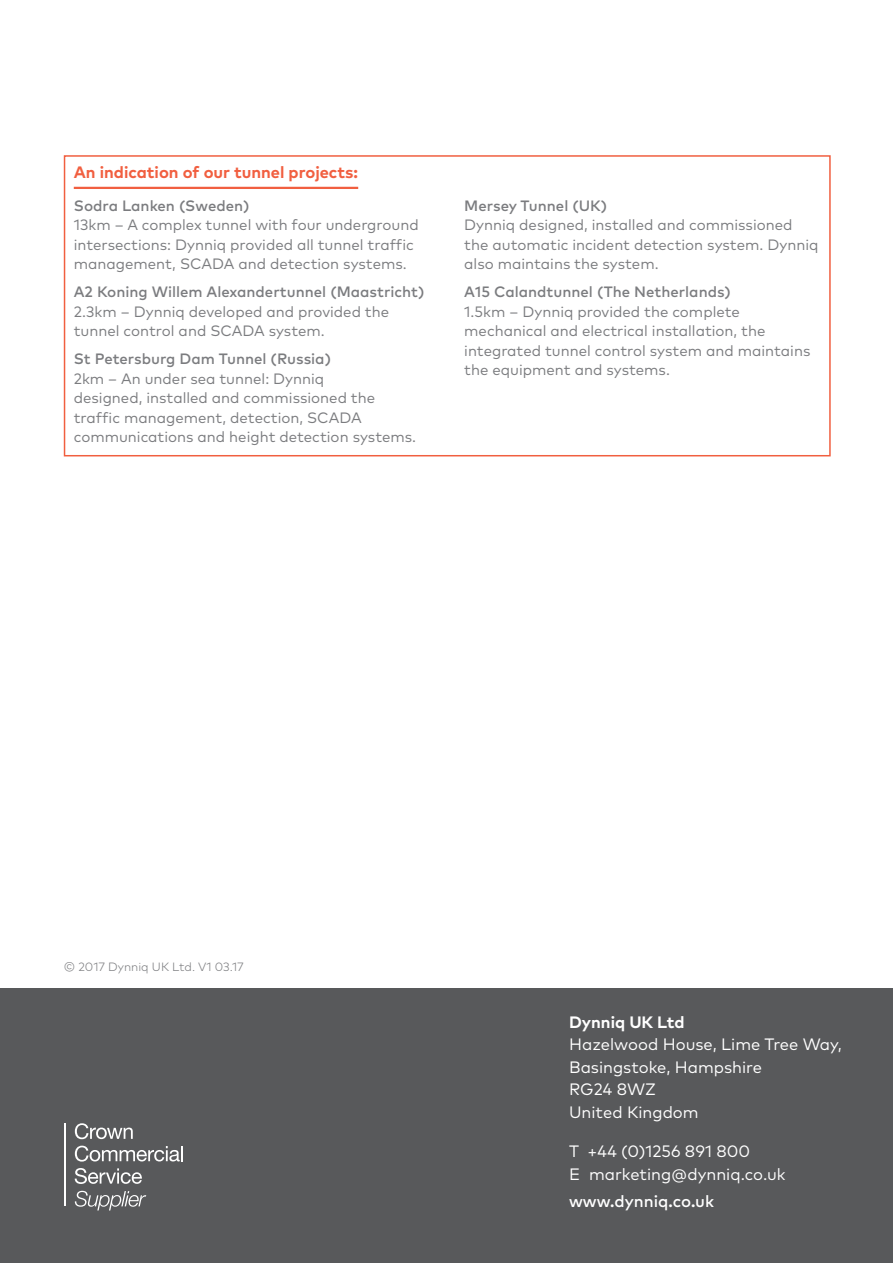
<style>
.page{position:relative;width:893px;height:1263px;background:#fff}
.page>*{position:absolute;margin:0;border:0;box-sizing:border-box;transform-origin:0 0}
.t1{font:16.5px/22.5px "Mark OT";color:#fff}
.t2{font:700 16.5px "Mark OT";color:#f15f40}
.t3{font:500 16.5px "Mark OT";color:#fff}
.t4{font:700 16.5px "Mark OT";color:#fff}
.t5{font:15px/19.5px "Mark OT";color:#7b7c7f}
.t6{font:500 15px "Mark OT";color:#7b7c7f}
.t7{font:300 12px "Mark OT";color:#7b7c7f}
</style>
<div class="page">
<div style="left:0;top:989px;width:893px;height:274px;background:#58595b"></div>
<svg style="left:75px;top:1123px;width:58px;height:16px"></svg>
<svg style="left:75px;top:1146px;width:108px;height:15px"></svg>
<svg style="left:75px;top:1168px;width:67px;height:16px"></svg>
<hr style="left:65px;top:1123px;width:1px;height:83px;background:#fff">
<svg style="left:75px;top:1191px;width:71px;height:19px"></svg>
<hr style="left:74px;top:187px;width:284px;height:2px;background:#f15f40">
<div style="left:64px;top:155px;width:767px;height:301px;border:2px solid #f15f40"></div>
<p class="t2" style="left:74px;top:162px;width:286px">An indication of our tunnel projects:</p>
<p class="t6" style="left:74px;top:196px;width:177px">Sodra Lanken (Sweden)</p>
<p class="t5" style="left:74px;top:215px;width:346px">13km – A complex tunnel with four underground intersections: Dynniq provided all tunnel traffic management, SCADA and detection systems.</p>
<p class="t6" style="left:74px;top:282px;width:352px">A2 Koning Willem Alexandertunnel (Maastricht)</p>
<p class="t5" style="left:74px;top:301px;width:317px">2.3km – Dynniq developed and provided the tunnel control and SCADA system.</p>
<p class="t6" style="left:74px;top:349px;width:259px">St Petersburg Dam Tunnel (Russia)</p>
<p class="t5" style="left:74px;top:368px;width:344px">2km – An under sea tunnel: Dynniq<br>designed, installed and commissioned the traffic management, detection, SCADA communications and height detection systems.</p>
<p class="t6" style="left:464px;top:196px;width:145px">Mersey Tunnel (UK)</p>
<p class="t5" style="left:464px;top:215px;width:356px">Dynniq designed, installed and commissioned the automatic incident detection system. Dynniq also maintains the system.</p>
<p class="t6" style="left:464px;top:282px;width:268px">A15 Calandtunnel (The Netherlands)</p>
<p class="t5" style="left:464px;top:301px;width:348px">1.5km – Dynniq provided the complete mechanical and electrical installation, the integrated tunnel control system and maintains the equipment and systems.</p>
<p class="t7" style="left:64px;top:959px;width:181px">© 2017 Dynniq UK Ltd. V1 03.17</p>
<p class="t4" style="left:569px;top:1011px;width:117px">Dynniq UK Ltd</p>
<p class="t1" style="left:569px;top:1033px;width:274px">Hazelwood House, Lime Tree Way,<br>Basingstoke, Hampshire<br>RG24 8WZ<br>United Kingdom</p>
<p class="t1" style="left:569px;top:1140px;width:218px">T +44 (0)1256 891 800<br>E marketing@dynniq.co.uk</p>
<p class="t3" style="left:569px;top:1190px;width:146px">www.dynniq.co.uk</p>
</div>
